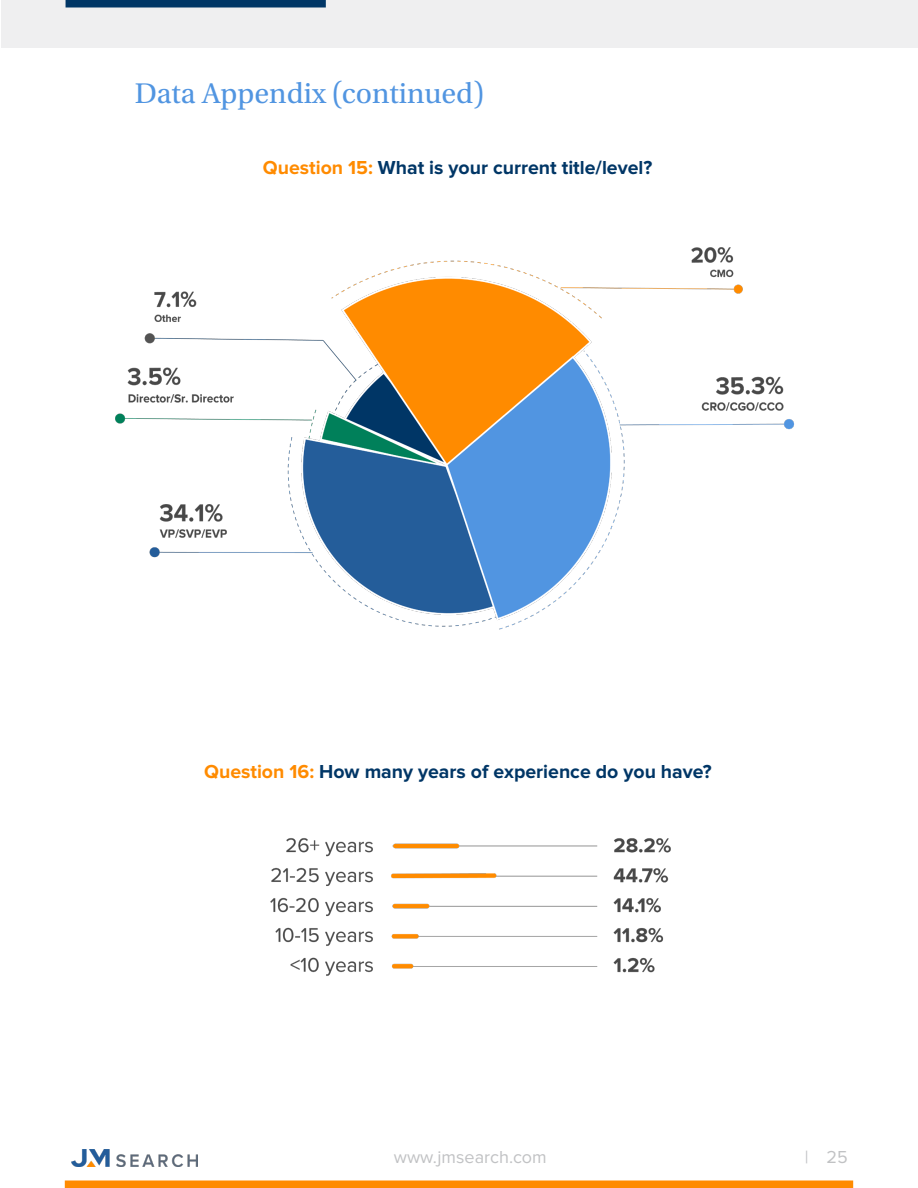
<style>
.page{position:relative;width:918px;height:1188px;background:#fff}
.page>*{position:absolute;margin:0;border:0;box-sizing:border-box;transform-origin:0 0}
.t1{font:30px "Utopia Std";color:#5195e1}
.t2{font:700 19.5px "Proxima Nova";color:#003666}
.t3{font:18px "Proxima Nova";color:#c1c2c4}
.s1{color:#ff8b00}
</style>
<div class="page">
<img style="left:72px;top:1149px;width:126px;height:17px">
<div style="left:65px;top:1180px;width:788px;height:8px;background:#ff8b00"></div>
<div style="left:2px;top:0;width:916px;height:48px;background:#efeff0"></div>
<div style="left:66px;top:0;width:260px;height:8px;background:#003666"></div>
<img style="left:115px;top:247px;width:679px;height:383px">
<img style="left:270px;top:838px;width:401px;height:138px">
<h1 class="t1" style="left:135px;top:77px;width:351px">Data Appendix (continued)</h1>
<p class="t2" style="left:263px;top:159px;width:391px"><span class="s1">Question 15:</span> What is your current title/level?</p>
<p class="t2" style="left:204px;top:763px;width:509px"><span class="s1">Question 16:</span> How many years of experience do you have?</p>
<p class="t3" style="left:394px;top:1149px;width:154px">www.jmsearch.com</p>
<p class="t3" style="left:805px;top:1149px;width:45px">| 25</p>
</div>
